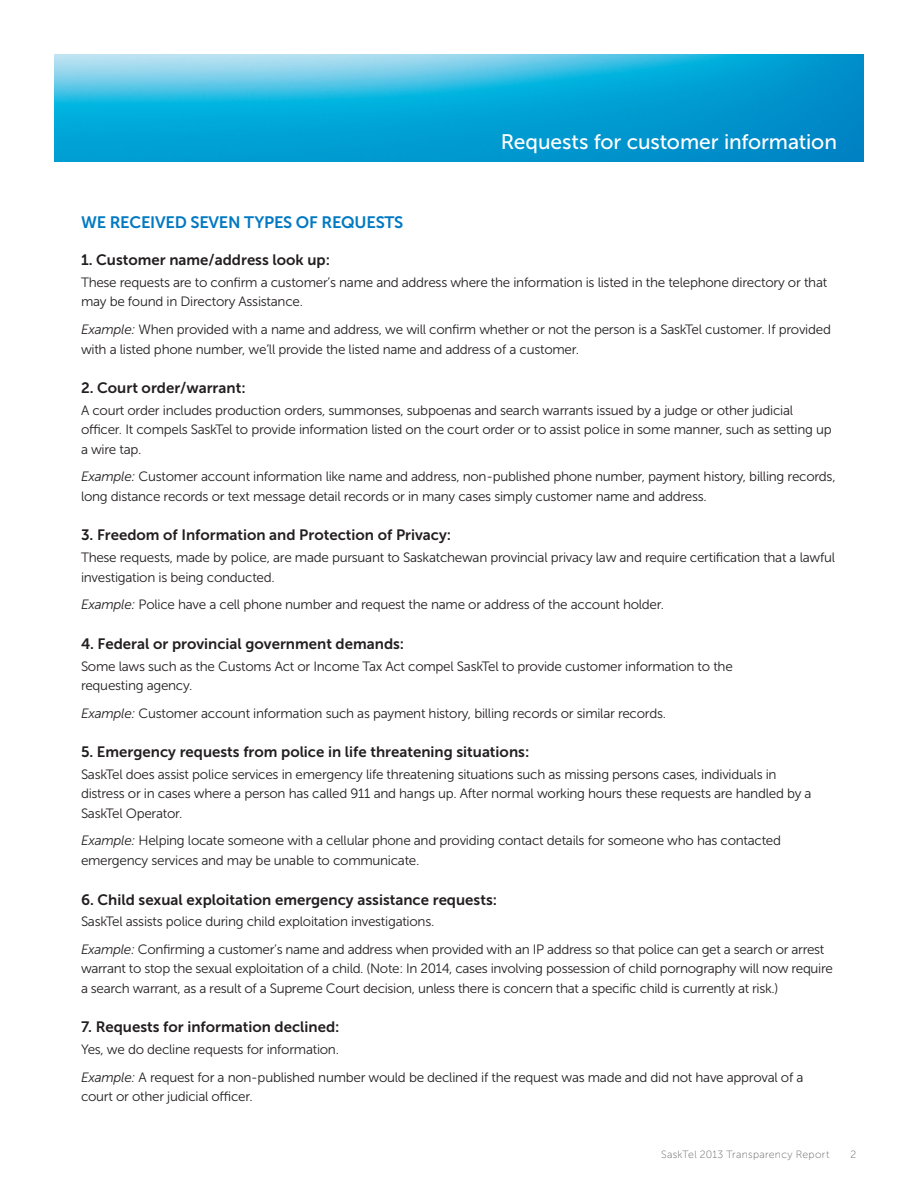
<style>
.page{position:relative;width:918px;height:1188px;background:#fff}
.page>*{position:absolute;margin:0;border:0;box-sizing:border-box;transform-origin:0 0}
.t1{font:21px "Museo Sans 500";letter-spacing:-.005em;color:#fff}
.t2{font:16.5px "Museo Sans 700";letter-spacing:-.015em;color:#0079c2}
.t3{font:15px "Museo Sans 700";color:#231f20}
.t4{font:13.5px/19.5px "Museo Sans 300";letter-spacing:-.02em;color:#231f20}
.t5{font:10.5px "Museo Sans 100";letter-spacing:.03em;color:#636366}
.s1{font-style:italic}
</style>
<div class="page">
<img style="left:54px;top:54px;width:810px;height:108px">
<h1 class="t1" style="left:501px;top:131px;width:338px">Requests for customer information</h1>
<p class="t2" style="left:81px;top:213px;width:324px">We received Seven types of requests</p>
<p class="t3" style="left:81px;top:252px;width:251px">1. Customer name/address look up:</p>
<p class="t4" style="left:81px;top:273px;width:748px">These requests are to confirm a customer’s name and address where the information is listed in the telephone directory or that may be found in Directory Assistance.</p>
<p class="t4" style="left:81px;top:320px;width:752px"><span class="s1">Example:</span> When provided with a name and address, we will confirm whether or not the person is a SaskTel customer. If provided with a listed phone number, we’ll provide the listed name and address of a customer.</p>
<p class="t3" style="left:81px;top:380px;width:166px">2. Court order/warrant:</p>
<p class="t4" style="left:81px;top:401px;width:752px">A court order includes production orders, summonses, subpoenas and search warrants issued by a judge or other judicial officer. It compels SaskTel to provide information listed on the court order or to assist police in some manner, such as setting up a wire tap.</p>
<p class="t4" style="left:81px;top:467px;width:756px"><span class="s1">Example:</span> Customer account information like name and address, non-published phone number, payment history, billing records, long distance records or text message detail records or in many cases simply customer name and address.</p>
<p class="t3" style="left:81px;top:527px;width:372px">3. Freedom of Information and Protection of Privacy:</p>
<p class="t4" style="left:81px;top:548px;width:756px">These requests, made by police, are made pursuant to Saskatchewan provincial privacy law and require certification that a lawful investigation is being conducted.</p>
<p class="t4" style="left:81px;top:595px;width:585px"><span class="s1">Example:</span> Police have a cell phone number and request the name or address of the account holder.</p>
<p class="t3" style="left:81px;top:635px;width:325px">4. Federal or provincial government demands:</p>
<p class="t4" style="left:81px;top:656px;width:653px">Some laws such as the Customs Act or Income Tax Act compel SaskTel to provide customer information to the requesting agency.</p>
<p class="t4" style="left:81px;top:703px;width:587px"><span class="s1">Example:</span> Customer account information such as payment history, billing records or similar records.</p>
<p class="t3" style="left:81px;top:744px;width:450px">5. Emergency requests from police in life threatening situations:</p>
<p class="t4" style="left:81px;top:765px;width:732px">SaskTel does assist police services in emergency life threatening situations such as missing persons cases, individuals in distress or in cases where a person has called 911 and hangs up. After normal working hours these requests are handled by a<br>SaskTel Operator.</p>
<p class="t4" style="left:81px;top:831px;width:702px"><span class="s1">Example:</span> Helping locate someone with a cellular phone and providing contact details for someone who has contacted emergency services and may be unable to communicate.</p>
<p class="t3" style="left:81px;top:891px;width:418px">6. Child sexual exploitation emergency assistance requests:</p>
<p class="t4" style="left:81px;top:908px;width:745px;line-height:27.6px">SaskTel assists police during child exploitation investigations.<br><span class="s1">Example:</span> Confirming a customer’s name and address when provided with an IP address so that police can get a search or arrest</p>
<p class="t4" style="left:81px;top:959px;width:753px">warrant to stop the sexual exploitation of a child. (Note: In 2014, cases involving possession of child pornography will now require a search warrant, as a result of a Supreme Court decision, unless there is concern that a specific child is currently at risk.)</p>
<p class="t3" style="left:81px;top:1019px;width:260px">7. Requests for information declined:</p>
<p class="t4" style="left:81px;top:1036px;width:724px;line-height:27.6px">Yes, we do decline requests for information.<br><span class="s1">Example:</span> A request for a non-published number would be declined if the request was made and did not have approval of a</p>
<p class="t4" style="left:81px;top:1087px;width:173px">court or other judicial officer.</p>
<p class="t5" style="left:661px;top:1149px;width:170px">SaskTel 2013 Transparency Report</p>
<p class="t5" style="left:851px;top:1149px;width:7px">2</p>
</div>
